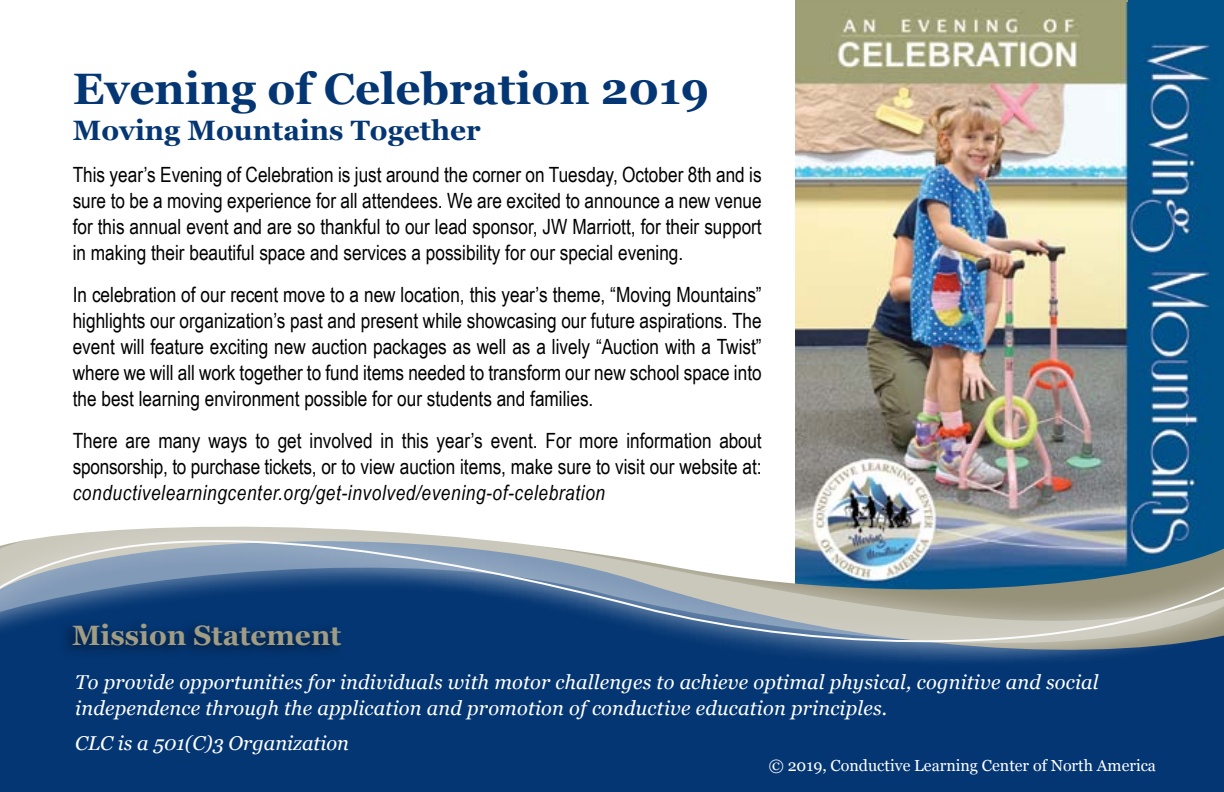
<style>
.page{position:relative;width:1224px;height:792px;background:#fff}
.page>*{position:absolute;margin:0;border:0;box-sizing:border-box;transform-origin:0 0}
.t1{font:700 44px "Georgia";color:#043673}
.t2{font:700 28px "Georgia";color:#043673}
.t3{font:700 28px "Georgia";color:#a19c84}
.t4{font:21px/26px "Arial Narrow";color:#000;text-align:justify}
.t5{font:italic 20px "Georgia";letter-spacing:.01em;color:#fff}
.t6{font:16px "Georgia";color:#fff}
.s1{font-style:italic}
</style>
<div class="page">
<img style="left:796px;top:0;width:426px;height:478px">
<hr style="left:796px;top:0;width:332px;height:2px;background:#9d9e74">
<div style="left:0;top:702px;width:1224px;height:90px;background:#043673"></div>
<svg style="left:0;top:478px;width:1224px;height:224px;fill:#043673"></svg>
<svg style="left:0;top:490px;width:1224px;height:171px"></svg>
<div style="left:57px;top:618px;width:287px;height:42px;background:#000;opacity:.53"></div>
<p class="t1" style="left:73px;top:56px;width:638px">Evening of Celebration 2019</p>
<p class="t2" style="left:73px;top:109px;width:409px">Moving Mountains Together</p>
<p class="t4" style="left:73px;top:160px;width:691px">This year’s Evening of Celebration is just around the corner on Tuesday, October 8th and is sure to be a moving experience for all attendees. We are excited to announce a new venue for this annual event and are so thankful to our lead sponsor, JW Marriott, for their support in making their beautiful space and services a possibility for our special evening.</p>
<p class="t4" style="left:73px;top:280px;width:691px">In celebration of our recent move to a new location, this year’s theme, “Moving Mountains” highlights our organization’s past and present while showcasing our future aspirations. The event will feature exciting new auction packages as well as a lively “Auction with a Twist” where we will all work together to fund items needed to transform our new school space into the best learning environment possible for our students and families.</p>
<p class="t4" style="left:73px;top:426px;width:691px">There are many ways to get involved in this year’s event. For more information about sponsorship, to purchase tickets, or to view auction items, make sure to visit our website at: <span class="s1">conductivelearningcenter.org/get-involved/evening-of-celebration</span></p>
<p class="t3" style="left:72px;top:614px;width:271px">Mission Statement</p>
<p class="t5" style="left:75px;top:667px;width:1025px">To provide opportunities for individuals with motor challenges to achieve optimal physical, cognitive and social</p>
<p class="t5" style="left:75px;top:693px;width:814px">independence through the application and promotion of conductive education principles.</p>
<p class="t5" style="left:75px;top:728px;width:275px">CLC is a 501(C)3 Organization</p>
<p class="t6" style="left:769px;top:753px;width:389px">© 2019, Conductive Learning Center of North America</p>
</div>
